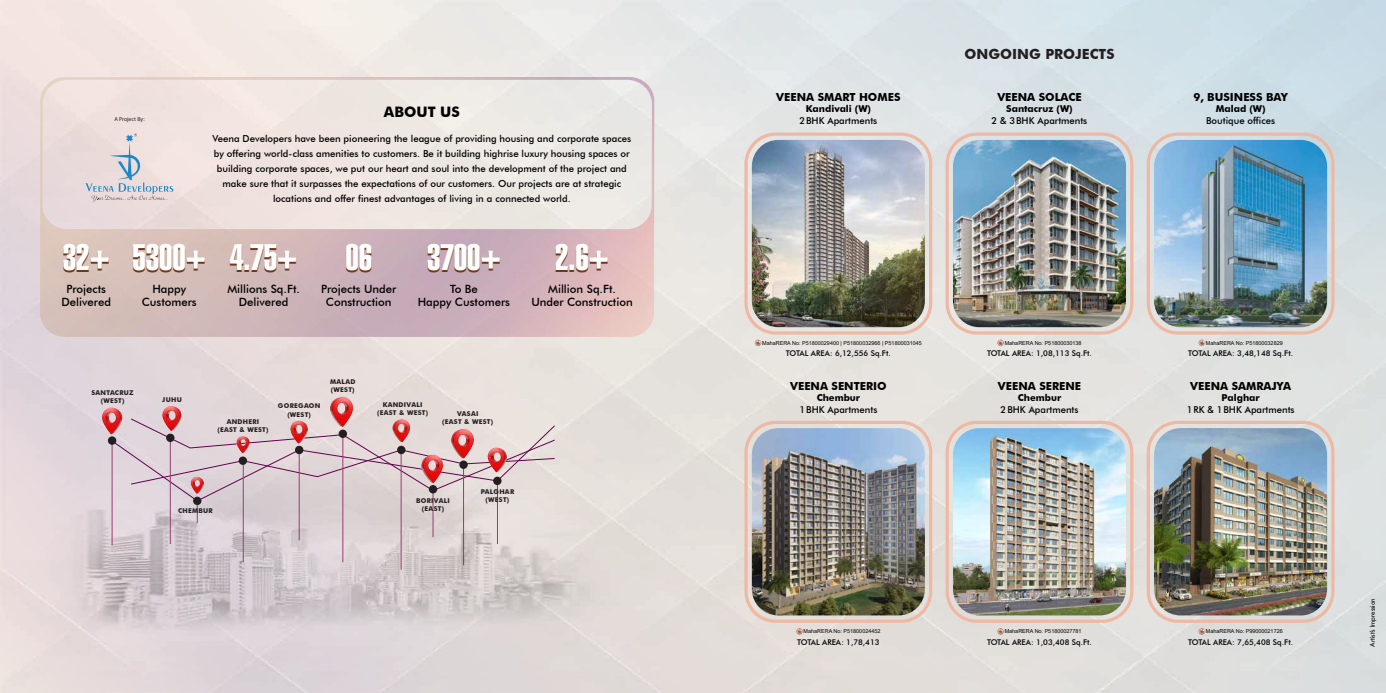
<style>
.page{position:relative;width:1386px;height:693px;background:#fff}
.page>*{position:absolute;margin:0;border:0;box-sizing:border-box;transform-origin:0 0}
.t1{font:36.23px "Helvetica LT Std Extra Comp";color:#713717}
.t2{font:700 14.44px "Futura BT";color:#010101}
.t3{font:700 14px "Futura BT";color:#231f20}
.t4{font:500 11.38px/13.7px "Futura BT";color:#000;text-align:center}
.t5{font:700 11.11px "Futura BT";color:#010101}
.t6{font:500 9.62px/15px "Futura BT";color:#010101;text-align:center}
.t7{font:500 9.54px "Futura BT";color:#010101}
.t8{font:700 9.54px "Futura BT";color:#010101}
.t9{font:500 7.88px "Futura BT";color:#010101}
.t10{font:7px "Futura BQ";color:#010101}
.t11{font:700 6.56px/8.4px "Futura BT";letter-spacing:.04em;color:#231f20;text-align:center}
.t12{font:5.77px "Myriad Pro";color:#231f20}
.t13{font:5.42px "Arial";color:#010101}
</style>
<div class="page">
<img style="left:0;top:0;width:1386px;height:693px">
<img style="left:40px;top:77px;width:614px;height:260px">
<img style="left:162px;top:406px;width:20px;height:12px">
<img style="left:330px;top:397px;width:24px;height:21px">
<svg style="left:111px;top:418px;width:445px;height:105px;background:#dcc9cc"></svg>
<hr style="left:243px;top:461px;width:1px;height:101px;background:#9c3c6e">
<hr style="left:299px;top:450px;width:1px;height:90px;background:#9c3c6e">
<hr style="left:343px;top:432px;width:1px;height:130px;background:#9c3c6e">
<hr style="left:401px;top:451px;width:1px;height:119px;background:#9c3c6e">
<hr style="left:433px;top:489px;width:1px;height:48px;background:#9c3c6e">
<hr style="left:497px;top:483px;width:1px;height:61px;background:#9c3c6e">
<hr style="left:463px;top:466px;width:1px;height:99px;background:#9c3c6e">
<hr style="left:170px;top:440px;width:1px;height:104px;background:#9c3c6e">
<div style="left:166px;top:434px;width:9px;height:8px;background:#231f20;border-radius:50%"></div>
<div style="left:339px;top:430px;width:8px;height:8px;background:#231f20;border-radius:50%"></div>
<div style="left:397px;top:446px;width:8px;height:8px;background:#231f20;border-radius:50%"></div>
<div style="left:429px;top:485px;width:8px;height:8px;background:#231f20;border-radius:50%"></div>
<div style="left:459px;top:461px;width:9px;height:8px;background:#231f20;border-radius:50%"></div>
<div style="left:493px;top:477px;width:9px;height:8px;background:#231f20;border-radius:50%"></div>
<div style="left:295px;top:446px;width:8px;height:8px;background:#231f20;border-radius:50%"></div>
<img style="left:102px;top:407px;width:21px;height:27px">
<hr style="left:112px;top:439px;width:1px;height:106px;background:#9c3c6e">
<div style="left:108px;top:436px;width:8px;height:9px;background:#231f20;border-radius:50%"></div>
<div style="left:193px;top:497px;width:8px;height:8px;background:#231f20;border-radius:50%"></div>
<div style="left:239px;top:457px;width:8px;height:8px;background:#231f20;border-radius:50%"></div>
<svg style="left:86px;top:133px;width:87px;height:68px;background:#dbd6d9"></svg>
<img style="left:744px;top:421px;width:188px;height:214px">
<img style="left:946px;top:421px;width:187px;height:214px">
<img style="left:1147px;top:421px;width:188px;height:214px">
<img style="left:744px;top:133px;width:188px;height:213px">
<img style="left:946px;top:133px;width:187px;height:213px">
<img style="left:1147px;top:133px;width:188px;height:213px">
<p class="t12" style="left:114px;top:116px;width:32px">A Project By:</p>
<h2 class="t2" style="left:384px;top:103px;width:77px">ABOUT US</h2>
<p class="t6" style="left:212px;top:131px;width:420px">Veena Developers have been pioneering the league of providing housing and corporate spaces by offering world-class amenities to customers. Be it building highrise luxury housing spaces or building corporate spaces, we put our heart and soul into the development of the project and make sure that it surpasses the expectations of our customers. Our projects are at strategic locations and offer finest advantages of living in a connected world.</p>
<h1 class="t1" style="left:63px;top:237px;width:48px">32+</h1>
<h1 class="t1" style="left:555px;top:237px;width:55px">2.6+</h1>
<p class="t4" style="left:62px;top:282px;width:51px">Projects<br>Delivered</p>
<p class="t4" style="left:321px;top:282px;width:77px">Projects Under<br>Construction</p>
<h1 class="t1" style="left:132px;top:237px;width:75px">5300+</h1>
<h1 class="t1" style="left:345px;top:237px;width:28px">06</h1>
<h1 class="t1" style="left:427px;top:237px;width:75px">3700+</h1>
<h1 class="t1" style="left:230px;top:237px;width:69px">4.75+</h1>
<p class="t4" style="left:227px;top:282px;width:74px">Millions Sq.Ft.<br>Delivered</p>
<p class="t4" style="left:531px;top:282px;width:103px">Million Sq.Ft.<br>Under Construction</p>
<p class="t4" style="left:142px;top:282px;width:57px">Happy<br>Customers</p>
<p class="t4" style="left:418px;top:282px;width:94px">To Be<br>Happy Customers</p>
<p class="t11" style="left:91px;top:388px;width:44px">SANTACRUZ (WEST)</p>
<p class="t11" style="left:162px;top:395px;width:21px">JUHU</p>
<p class="t11" style="left:330px;top:377px;width:27px;text-align:left">MALAD (WEST)</p>
<p class="t11" style="left:377px;top:400px;width:52px">KANDIVALI (EAST &amp; WEST)</p>
<p class="t11" style="left:278px;top:402px;width:44px">GOREGAON (WEST)</p>
<p class="t11" style="left:457px;top:410px;width:23px">VASAI</p>
<p class="t11" style="left:227px;top:417px;width:34px">ANDHERI</p>
<p class="t11" style="left:442px;top:418px;width:52px">(EAST &amp; WEST)</p>
<p class="t11" style="left:217px;top:426px;width:52px">(EAST &amp; WEST)</p>
<p class="t11" style="left:178px;top:507px;width:36px">CHEMBUR</p>
<p class="t11" style="left:416px;top:496px;width:35px">BORIVALI (EAST)</p>
<p class="t11" style="left:481px;top:487px;width:35px">PALGHAR (WEST)</p>
<p class="t5" style="left:776px;top:90px;width:126px">VEENA SMART HOMES</p>
<p class="t8" style="left:806px;top:103px;width:67px">Kandivali (W)</p>
<p class="t7" style="left:799px;top:115px;width:79px">2BHK Apartments</p>
<h3 class="t3" style="left:965px;top:45px;width:151px">ONGOING PROJECTS</h3>
<p class="t5" style="left:997px;top:90px;width:86px">VEENA SOLACE</p>
<p class="t8" style="left:1006px;top:103px;width:68px">Santacruz (W)</p>
<p class="t7" style="left:992px;top:115px;width:97px">2 &amp; 3BHK Apartments</p>
<p class="t5" style="left:1193px;top:90px;width:96px">9, BUSINESS BAY</p>
<p class="t8" style="left:1216px;top:103px;width:51px">Malad (W)</p>
<p class="t7" style="left:1206px;top:115px;width:70px">Boutique offices</p>
<p class="t13" style="left:762px;top:339px;width:161px">MahaRERA No: P51800029400 | P51800032966 | P51800031045</p>
<p class="t13" style="left:1005px;top:339px;width:78px">MahaRERA No: P51800030138</p>
<p class="t13" style="left:1206px;top:339px;width:78px">MahaRERA No: P51800032829</p>
<p class="t9" style="left:786px;top:348px;width:106px">TOTAL AREA: 6,12,556 Sq.Ft.</p>
<p class="t9" style="left:987px;top:348px;width:106px">TOTAL AREA: 1,08,113 Sq.Ft.</p>
<p class="t9" style="left:1188px;top:348px;width:106px">TOTAL AREA: 3,48,148 Sq.Ft.</p>
<p class="t5" style="left:790px;top:379px;width:98px">VEENA SENTERIO</p>
<p class="t8" style="left:817px;top:392px;width:45px">Chembur</p>
<p class="t7" style="left:800px;top:404px;width:79px">1BHK Apartments</p>
<p class="t5" style="left:998px;top:379px;width:85px">VEENA SERENE</p>
<p class="t8" style="left:1018px;top:392px;width:45px">Chembur</p>
<p class="t7" style="left:1001px;top:404px;width:79px">2BHK Apartments</p>
<p class="t5" style="left:1190px;top:379px;width:102px">VEENA SAMRAJYA</p>
<p class="t8" style="left:1222px;top:392px;width:40px">Palghar</p>
<p class="t7" style="left:1187px;top:404px;width:109px">1RK &amp; 1BHK Apartments</p>
<p class="t13" style="left:804px;top:628px;width:78px">MahaRERA No: P51800024452</p>
<p class="t13" style="left:1005px;top:628px;width:78px">MahaRERA No: P51800027781</p>
<p class="t13" style="left:1206px;top:628px;width:78px">MahaRERA No: P99000021726</p>
<p class="t9" style="left:797px;top:637px;width:84px">TOTAL AREA: 1,78,413</p>
<p class="t9" style="left:987px;top:637px;width:106px">TOTAL AREA: 1,03,408 Sq.Ft.</p>
<p class="t9" style="left:1188px;top:637px;width:106px">TOTAL AREA: 7,65,408 Sq.Ft.</p>
<p class="t10" style="left:1368px;top:647px;width:50px;rotate:-90deg">Artist’s Impression</p>
</div>
